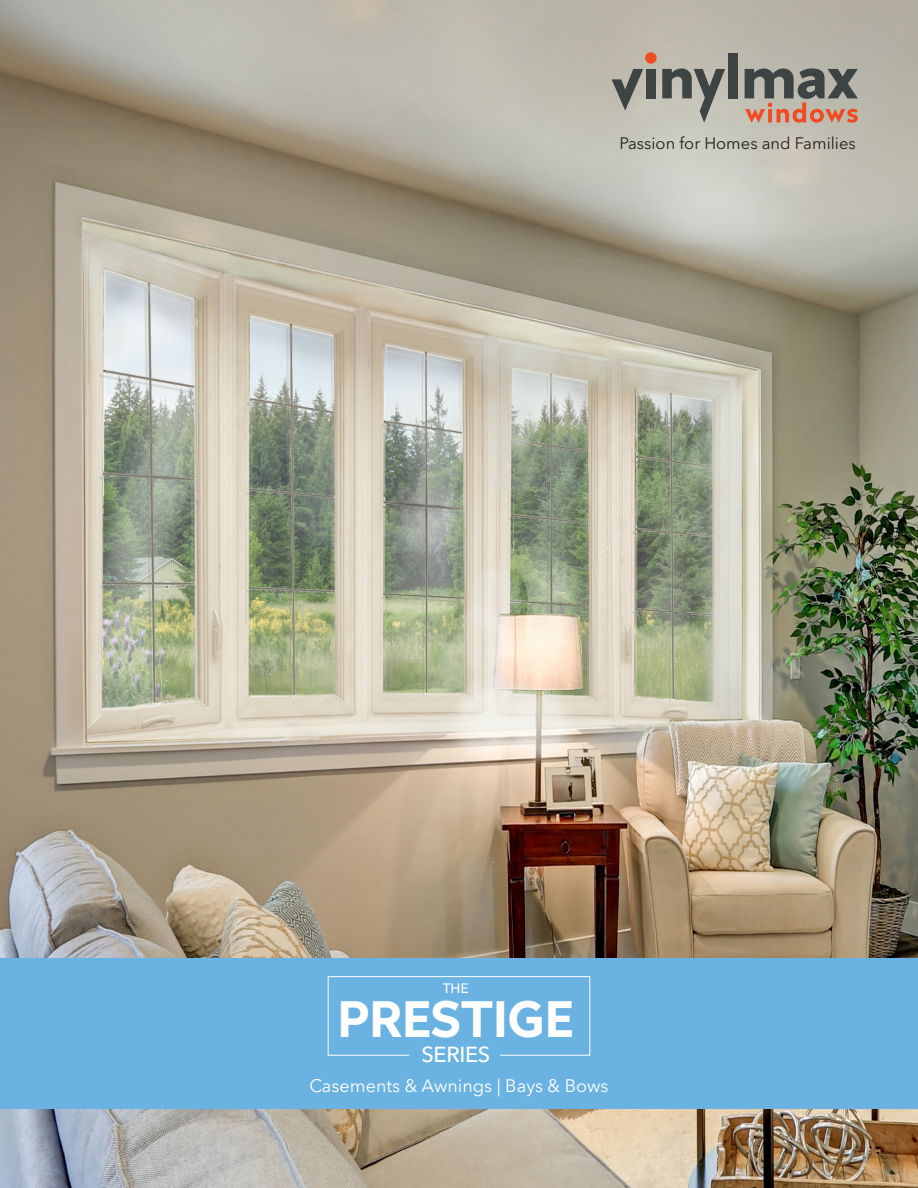
<style>
.page{position:relative;width:918px;height:1188px;background:#fff}
.page>*{position:absolute;margin:0;border:0;box-sizing:border-box;transform-origin:0 0}
.t1{font:700 48.75px "Radikal";color:#fff}
.t2{font:500 21.6px "Avenir Next W1 G";letter-spacing:-.01em;color:#fff}
.t3{font:18px "Avenir Next W1 G";color:#fff}
.t4{font:16.5px "Avenir Next W1 G";color:#231f20}
.t5{font:500 13.65px "Avenir Next W1 G";color:#fff}
</style>
<div class="page">
<img style="left:0;top:0;width:918px;height:1188px">
<div style="left:645px;top:52px;width:12px;height:12px;background:#f04b23;border-radius:50%"></div>
<div style="left:646px;top:69px;width:10px;height:29px;background:#3e4443"></div>
<div style="left:728px;top:53px;width:9px;height:45px;background:#3e4443"></div>
<svg style="left:662px;top:68px;width:63px;height:55px;background:#94948d"></svg>
<svg style="left:612px;top:69px;width:31px;height:42px"></svg>
<svg style="left:745px;top:68px;width:113px;height:55px;background:#988478"></svg>
<div style="left:0;top:958px;width:918px;height:150px;background:#6ab2e2"></div>
<svg style="left:328px;top:976px;width:262px;height:80px"></svg>
<p class="t4" style="left:619px;top:133px;width:238px">Passion for Homes and Families</p>
<p class="t5" style="left:443px;top:978px;width:27px">THE</p>
<p class="t1" style="left:338px;top:984px;width:238px">PRESTIGE</p>
<p class="t2" style="left:421px;top:1037px;width:71px">SERIES</p>
<p class="t3" style="left:309px;top:1075px;width:301px">Casements &amp; Awnings | Bays &amp; Bows</p>
</div>
